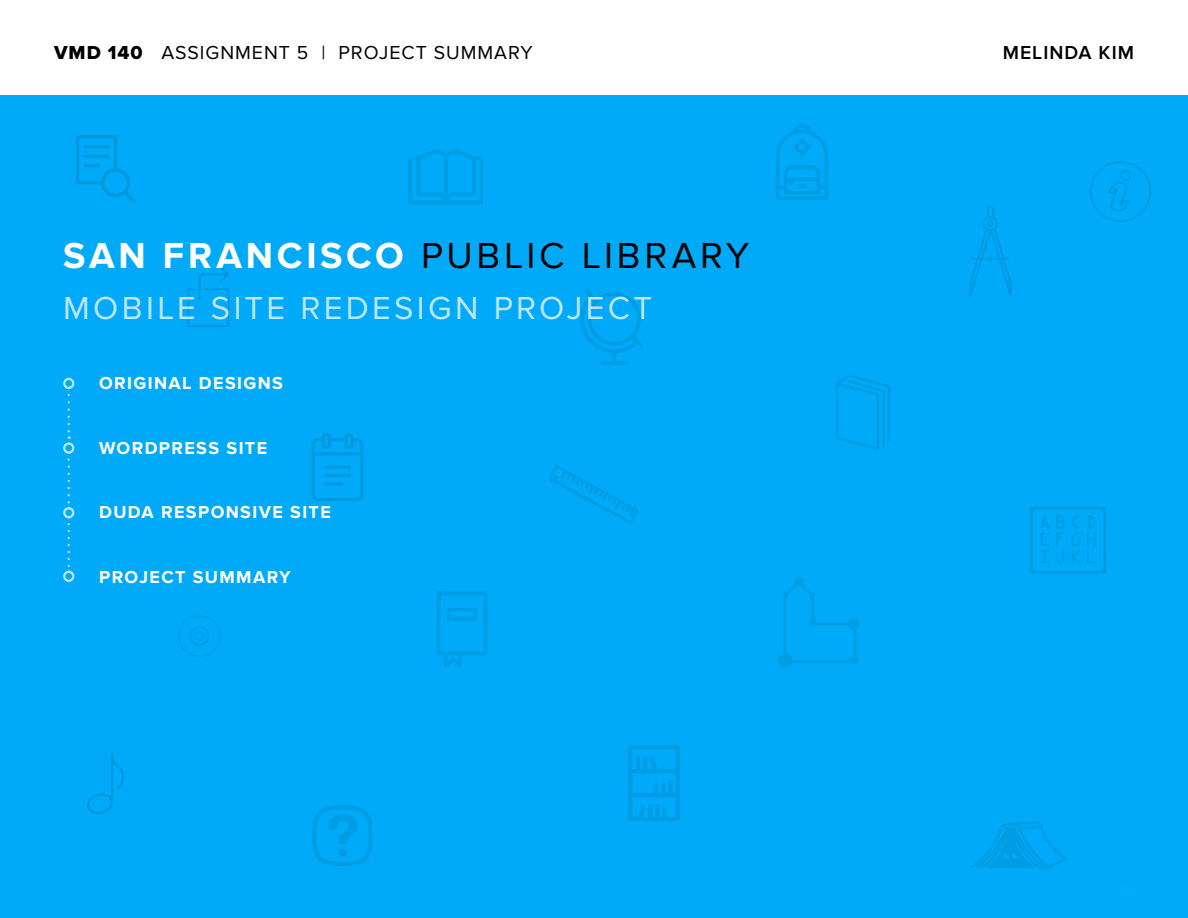
<style>
.page{position:relative;width:1188px;height:918px;background:#fff}
.page>*{position:absolute;margin:0;border:0;box-sizing:border-box;transform-origin:0 0}
.t1{font:37.5px "Proxima Nova";letter-spacing:.105em;color:#000}
.t2{font:33px "Proxima Nova";letter-spacing:.1em;color:#bee6fb}
.t3{font:19.5px "Proxima Nova";letter-spacing:.05em;color:#000}
.t4{font:600 19.5px "Proxima Nova";letter-spacing:.05em;color:#000}
.t5{font:700 18px "Proxima Nova";letter-spacing:.075em;color:#fff}
.s1{font-family:"Proxima Nova Extrabld"}
.s2{font-weight:700;color:#fff}
</style>
<div class="page">
<div style="left:0;top:96px;width:1188px;height:822px;background:#00aaf8"></div>
<img style="left:836px;top:375px;width:54px;height:75px">
<img style="left:76px;top:135px;width:60px;height:68px">
<img style="left:187px;top:267px;width:42px;height:60px">
<img style="left:312px;top:434px;width:51px;height:67px">
<img style="left:87px;top:753px;width:37px;height:60px">
<img style="left:1091px;top:162px;width:60px;height:60px">
<img style="left:312px;top:806px;width:60px;height:60px">
<img style="left:969px;top:207px;width:43px;height:90px">
<img style="left:1031px;top:507px;width:75px;height:67px">
<img style="left:776px;top:124px;width:52px;height:75px">
<img style="left:549px;top:465px;width:90px;height:59px">
<img style="left:778px;top:578px;width:81px;height:90px">
<img style="left:972px;top:821px;width:94px;height:49px">
<svg style="left:68px;top:395px;width:2px;height:44px"></svg>
<div style="left:63px;top:378px;width:11px;height:11px;border:2px solid #bee6fb;border-radius:50%"></div>
<svg style="left:68px;top:460px;width:2px;height:44px"></svg>
<div style="left:63px;top:442px;width:11px;height:12px;border:2px solid #bee6fb;border-radius:50%"></div>
<svg style="left:68px;top:524px;width:2px;height:47px"></svg>
<div style="left:63px;top:507px;width:11px;height:11px;border:2px solid #bee6fb;border-radius:50%"></div>
<div style="left:63px;top:571px;width:11px;height:11px;border:2px solid #bee6fb;border-radius:50%"></div>
<h1 class="t3" style="left:54px;top:41px;width:480px"><span class="s1">VMD 140</span> ASSIGNMENT 5 | PROJECT SUMMARY</h1>
<h1 class="t4" style="left:1003px;top:41px;width:133px">MELINDA KIM</h1>
<p class="t1" style="left:63px;top:234px;width:688px"><span class="s2">SAN FRANCISCO</span> PUBLIC LIBRARY</p>
<p class="t2" style="left:63px;top:289px;width:591px">MOBILE SITE REDESIGN PROJECT</p>
<h2 class="t5" style="left:99px;top:373px;width:185px">ORIGINAL DESIGNS</h2>
<h2 class="t5" style="left:99px;top:437px;width:170px">WORDPRESS SITE</h2>
<h2 class="t5" style="left:99px;top:502px;width:233px">DUDA RESPONSIVE SITE</h2>
<h2 class="t5" style="left:99px;top:566px;width:193px">PROJECT SUMMARY</h2>
</div>
